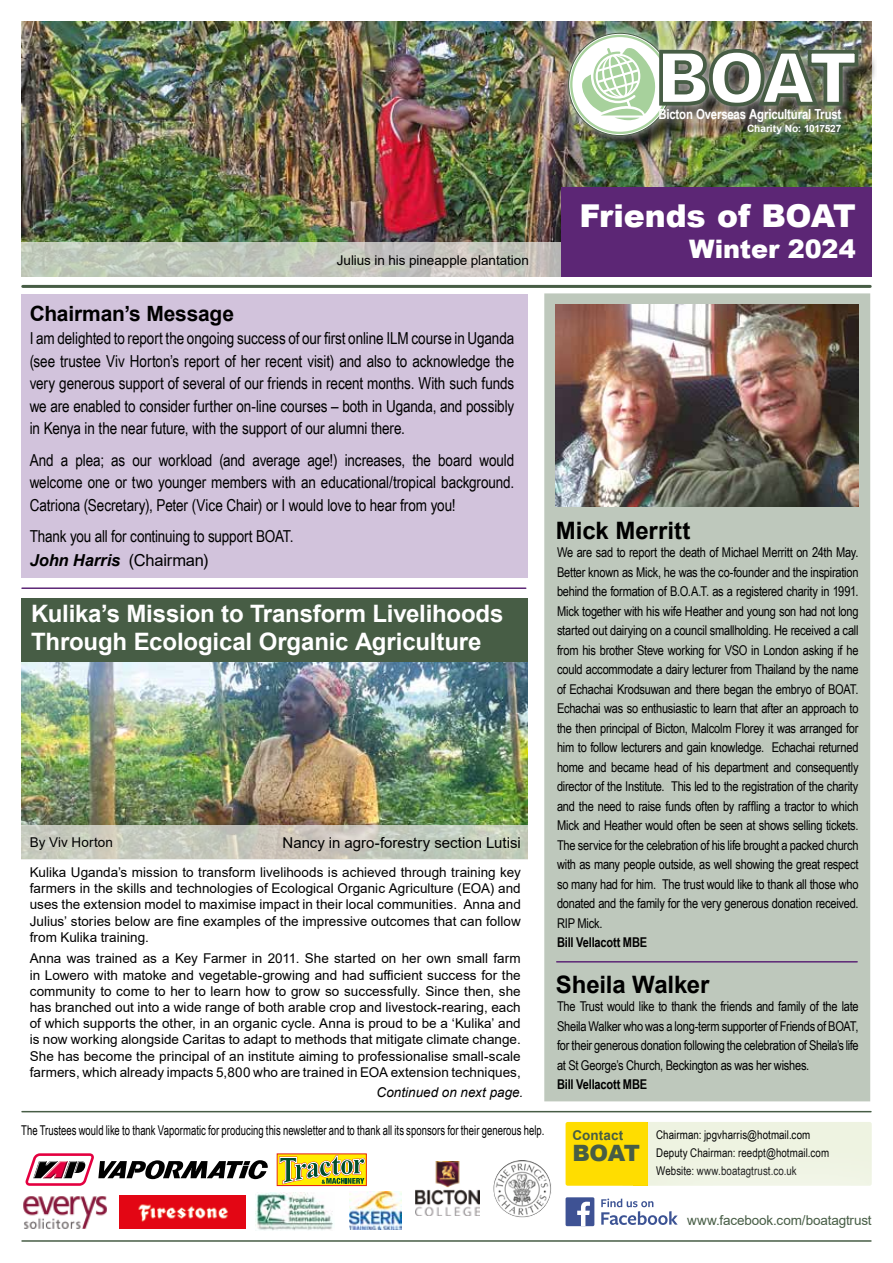
<style>
.page{position:relative;width:893px;height:1263px;background:#fff}
.page>*{position:absolute;margin:0;border:0;box-sizing:border-box;transform-origin:0 0}
.t1{font:900 72.6px "Arial";color:#fff;scale:.96 1}
.t2{font:900 31.5px "Arial";letter-spacing:-.005em;color:#fff}
.t3{font:900 25.5px "Arial";color:#fff}
.t4{font:700 24px/28.5px "Arial";letter-spacing:-.005em;color:#fff}
.t5{font:700 24px "Arial";letter-spacing:-.005em;color:#000}
.t6{font:900 22.5px "Arial";color:#475d45}
.t7{font:700 21px "Arial";letter-spacing:-.01em;color:#000}
.t8{font:16.5px/22.5px "Arial Narrow";letter-spacing:-.01em;color:#000;text-align:justify}
.t9{font:italic 700 16.5px "Arial";letter-spacing:-.01em;color:#000}
.t10{font:15px "Arial";color:#000}
.t11{font:700 13.8px "Arial Narrow";letter-spacing:-.01em;color:#fff}
.t12{font:13.5px/19.5px "Arial Narrow";letter-spacing:-.005em;color:#000;text-align:justify}
.t13{font:13.5px/16.2px "Arial";color:#000;text-align:justify}
.t14{font:13.5px "Arial Narrow";letter-spacing:-.005em;color:#000;scale:.86 1}
.t15{font:700 13.5px "Arial Narrow";letter-spacing:-.015em;color:#000}
.t16{font:13.5px "Arial";letter-spacing:-.01em;color:#475d45}
.t17{font:italic 13.5px "Arial";color:#000}
.t18{font:700 13.5px "Arial";letter-spacing:.005em;color:#475d45}
.t19{font:12px/18px "Arial Narrow";letter-spacing:.005em;color:#000}
.t20{font:700 10.05px "Arial";letter-spacing:-.015em;color:#fff}
.s1{font-weight:400;font-style:normal}
</style>
<div class="page">
<img style="left:21px;top:21px;width:851px;height:221px">
<hr style="left:22px;top:1111px;width:849px;height:1px;background:#475d45">
<hr style="left:22px;top:587px;width:504px;height:2px;background:#5c2675">
<div style="left:622px;top:1122px;width:250px;height:64px;background:#eef3e1;border-radius:2px"></div>
<div style="left:634px;top:1122px;width:14px;height:64px;background:#f7cd00"></div>
<div style="left:611px;top:1136px;width:282px;height:127px;background:#fff;opacity:.9"></div>
<div style="left:566px;top:1197px;width:112px;height:32px;background:#fff"></div>
<svg style="left:601px;top:1198px;width:77px;height:27px"></svg>
<div style="left:566px;top:1197px;width:28px;height:29px;background:#3e5294;border-radius:2px"></div>
<svg style="left:577px;top:1202px;width:13px;height:24px"></svg>
<hr style="left:22px;top:1240px;width:849px;height:2px;background:#475d45">
<div style="left:566px;top:1122px;width:82px;height:64px;background:#fd0;border-radius:2px"></div>
<svg style="left:26px;top:1153px;width:242px;height:33px"></svg>
<div style="left:277px;top:1153px;width:90px;height:33px;border:1px solid #e52616"></div>
<svg style="left:279px;top:1155px;width:86px;height:29px;background:#b5b53e"></svg>
<img style="left:119px;top:1195px;width:126px;height:33px">
<img style="left:23px;top:1196px;width:84px;height:33px">
<img style="left:256px;top:1192px;width:77px;height:38px">
<img style="left:415px;top:1161px;width:64px;height:55px">
<img style="left:494px;top:1161px;width:56px;height:55px">
<div style="left:492px;top:1159px;width:60px;height:59px;border:1px solid #fff;border-radius:50%"></div>
<hr style="left:23px;top:285px;width:847px;height:3px;background:#475d45">
<svg style="left:21px;top:242px;width:540px;height:34px;background:#c2c6bb"></svg>
<div style="left:571px;top:36px;width:306px;height:118px;background:#000;opacity:.75"></div>
<div style="left:559px;top:24px;width:309px;height:121px;background:#fff;opacity:.75"></div>
<svg style="left:569px;top:33px;width:102px;height:103px"></svg>
<svg style="left:571px;top:36px;width:97px;height:97px"></svg>
<div style="left:570px;top:35px;width:99px;height:99px;border:2px solid #a7d19c;border-radius:50%"></div>
<img style="left:582px;top:47px;width:278px;height:73px">
<div style="left:21px;top:294px;width:506px;height:284px;background:#d2c3dc"></div>
<div style="left:21px;top:598px;width:506px;height:69px;background:#475d45"></div>
<div style="left:544px;top:293px;width:326px;height:808px;background:#bec8bc;border:2px solid #bec8bc"></div>
<img style="left:556px;top:304px;width:303px;height:202px">
<img style="left:350px;top:1191px;width:51px;height:39px">
<hr style="left:557px;top:961px;width:300px;height:1px;background:#5c2675">
<img style="left:21px;top:663px;width:506px;height:162px">
<svg style="left:21px;top:825px;width:506px;height:34px;background:#c7cabd"></svg>
<div style="left:561px;top:187px;width:311px;height:89px;background:#5c2675"></div>
<h3 class="t7" style="left:30px;top:299px;width:206px">Chairman’s Message</h3>
<p class="t13" style="left:337px;top:252px;width:194px">Julius in his pineapple plantation</p>
<p class="t8" style="left:30px;top:326px;width:486px">I am delighted to report the ongoing success of our first online ILM course in Uganda (see trustee Viv Horton’s report of her recent visit) and also to acknowledge the very generous support of several of our friends in recent months. With such funds we are enabled to consider further on-line courses – both in Uganda, and possibly in Kenya in the near future, with the support of our alumni there.</p>
<p class="t8" style="left:30px;top:448px;width:486px">And a plea; as our workload (and average age!) increases, the board would welcome one or two younger members with an educational/tropical background.<br>Catriona (Secretary), Peter (Vice Chair) or I would love to hear from you!</p>
<p class="t8" style="left:30px;top:525px;width:265px">Thank you all for continuing to support BOAT.</p>
<p class="t9" style="left:30px;top:549px;width:180px">John Harris <span class="s1">(Chairman)</span></p>
<h3 class="t4" style="left:31px;top:599px;width:474px">Kulika’s Mission to Transform Livelihoods<br>Through Ecological Organic Agriculture</h3>
<p class="t13" style="left:30px;top:833px;width:85px">By Viv Horton</p>
<p class="t10" style="left:283px;top:832px;width:240px">Nancy in agro-forestry section Lutisi</p>
<p class="t13" style="left:30px;top:864px;width:493px">Kulika Uganda’s mission to transform livelihoods is achieved through training key farmers in the skills and technologies of Ecological Organic Agriculture (EOA) and uses the extension model to maximise impact in their local communities. Anna and Julius’ stories below are fine examples of the impressive outcomes that can follow from Kulika training.</p>
<p class="t13" style="left:30px;top:950px;width:492px">Anna was trained as a Key Farmer in 2011. She started on her own small farm in Lowero with matoke and vegetable-growing and had sufficient success for the community to come to her to learn how to grow so successfully. Since then, she has branched out into a wide range of both arable crop and livestock-rearing, each of which supports the other, in an organic cycle. Anna is proud to be a ‘Kulika’ and is now working alongside Caritas to adapt to methods that mitigate climate change.<br>She has become the principal of an institute aiming to professionalise small-scale farmers, which already impacts 5,800 who are trained in EOA extension techniques,</p>
<p class="t17" style="left:376px;top:1084px;width:148px">Continued on next page.</p>
<h1 class="t1" style="left:656px;top:25px;width:212px">BOAT</h1>
<p class="t11" style="left:658px;top:104px;width:185px">Bicton Overseas Agricultural Trust</p>
<p class="t20" style="left:747px;top:121px;width:96px">Charity No: 1017527</p>
<h2 class="t2" style="left:579px;top:193px;width:278px">Friends of BOAT</h2>
<h3 class="t3" style="left:689px;top:230px;width:168px">Winter 2024</h3>
<h3 class="t5" style="left:556px;top:513px;width:136px">Mick Merritt</h3>
<p class="t12" style="left:557px;top:542px;width:303px">We are sad to report the death of Michael Merritt on 24th May.<br>Better known as Mick, he was the co-founder and the inspiration behind the formation of B.O.A.T. as a registered charity in 1991.<br>Mick together with his wife Heather and young son had not long started out dairying on a council smallholding. He received a call from his brother Steve working for VSO in London asking if he could accommodate a dairy lecturer from Thailand by the name of Echachai Krodsuwan and there began the embryo of BOAT.<br>Echachai was so enthusiastic to learn that after an approach to the then principal of Bicton, Malcolm Florey it was arranged for him to follow lecturers and gain knowledge. Echachai returned home and became head of his department and consequently director of the Institute. This led to the registration of the charity and the need to raise funds often by raffling a tractor to which Mick and Heather would often be seen at shows selling tickets.<br>The service for the celebration of his life brought a packed church with as many people outside, as well showing the great respect so many had for him. The trust would like to thank all those who donated and the family for the very generous donation received.<br>RIP Mick.</p>
<p class="t15" style="left:557px;top:932px;width:92px">Bill Vellacott MBE</p>
<h3 class="t5" style="left:556px;top:967px;width:155px">Sheila Walker</h3>
<p class="t12" style="left:557px;top:996px;width:303px">The Trust would like to thank the friends and family of the late Sheila Walker who was a long-term supporter of Friends of BOAT, for their generous donation following the celebration of Sheila’s life at St George’s Church, Beckington as was her wishes.</p>
<p class="t15" style="left:557px;top:1074px;width:92px">Bill Vellacott MBE</p>
<p class="t14" style="left:21px;top:1121px;width:610px">The Trustees would like to thank Vapormatic for producing this newsletter and to thank all its sponsors for their generous help.</p>
<p class="t19" style="left:656px;top:1125px;width:174px">Chairman: jpgvharris@hotmail.com<br>Deputy Chairman: reedpt@hotmail.com<br>Website: www.boatagtrust.co.uk</p>
<p class="t16" style="left:687px;top:1211px;width:186px">www.facebook.com/boatagtrust</p>
<p class="t18" style="left:572px;top:1126px;width:52px">Contact</p>
<h3 class="t6" style="left:572px;top:1137px;width:69px">BOAT</h3>
</div>
